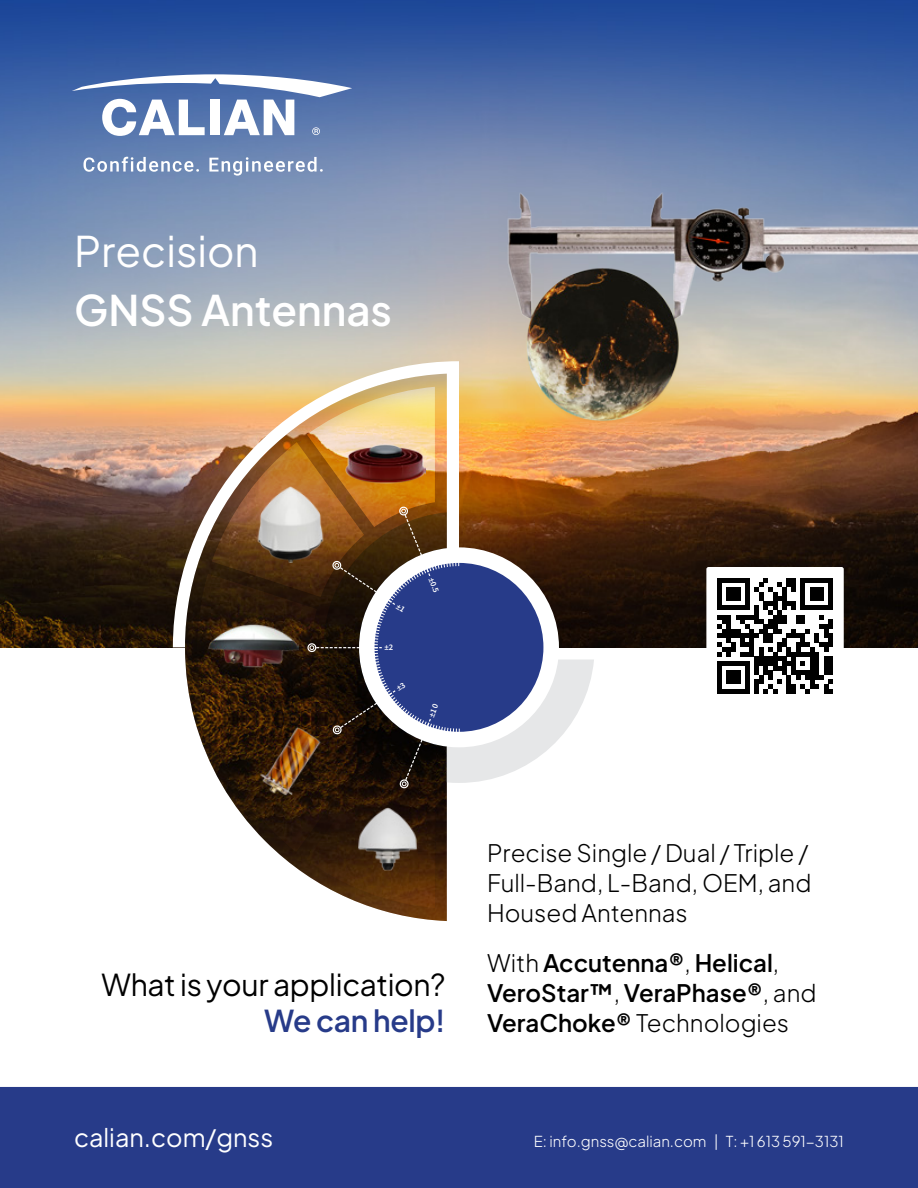
<style>
.page{position:relative;width:918px;height:1188px;background:#fff}
.page>*{position:absolute;margin:0;border:0;box-sizing:border-box;transform-origin:0 0}
.t1{font:600 42px "Plus Jakarta Sans";color:#fff}
.t2{font:42px "Plus Jakarta Sans";color:#fff}
.t3{font:30px "Plus Jakarta Sans";letter-spacing:-.01em;color:#000}
.t4{font:600 30px "Plus Jakarta Sans";letter-spacing:-.01em;color:#273b89}
.t5{font:25.2px "Plus Jakarta Sans";color:#fff}
.t6{font:600 24px/30px "Plus Jakarta Sans";color:#000}
.t7{font:300 24px/30px "Plus Jakarta Sans";color:#000}
.t8{font:300 15px "Plus Jakarta Sans";color:#fff}
.t9{font:600 8.55px "Source Sans Pro";color:#fff}
.s1{font-weight:300}
</style>
<div class="page">
<img style="left:0;top:0;width:918px;height:647px">
<img style="left:505px;top:190px;width:413px;height:254px">
<svg style="left:173px;top:361px;width:286px;height:286px"></svg>
<img style="left:185px;top:374px;width:262px;height:547px">
<div style="left:0;top:1087px;width:918px;height:101px;background:#273b89"></div>
<div style="left:706px;top:567px;width:138px;height:137px;background:#fff;border-radius:2px"></div>
<svg style="left:717px;top:578px;width:116px;height:116px"></svg>
<svg style="left:72px;top:74px;width:280px;height:62px"></svg>
<svg style="left:84px;top:157px;width:115px;height:15px"></svg>
<svg style="left:209px;top:157px;width:114px;height:19px"></svg>
<img style="left:197px;top:387px;width:397px;height:521px">
<h1 class="t2" style="left:74px;top:218px;width:186px">Precision</h1>
<h1 class="t1" style="left:74px;top:274px;width:319px">GNSS Antennas</h1>
<p class="t9" style="left:384px;top:642px;width:10px">±2</p>
<p class="t9" style="left:436px;top:576px;width:17px;rotate:68deg">±0.5</p>
<p class="t3" style="left:101px;top:961px;width:346px">What is your application?</p>
<p class="t4" style="left:264px;top:995px;width:183px">We can help!</p>
<p class="t5" style="left:74px;top:1117px;width:200px">calian.com/gnss</p>
<p class="t7" style="left:487px;top:836px;width:326px">Precise Single / Dual / Triple /<br>Full-Band, L-Band, OEM, and<br>Housed Antennas</p>
<p class="t6" style="left:487px;top:946px;width:331px"><span class="s1">With</span> Accutenna®<span class="s1">,</span> Helical<span class="s1">,<br></span>VeroStar™<span class="s1">,</span> VeraPhase®<span class="s1">, and<br></span>VeraChoke® <span class="s1">Technologies</span></p>
<p class="t8" style="left:534px;top:1129px;width:312px">E: info.gnss@calian.com | T: +1 613 591-3131</p>
</div>
